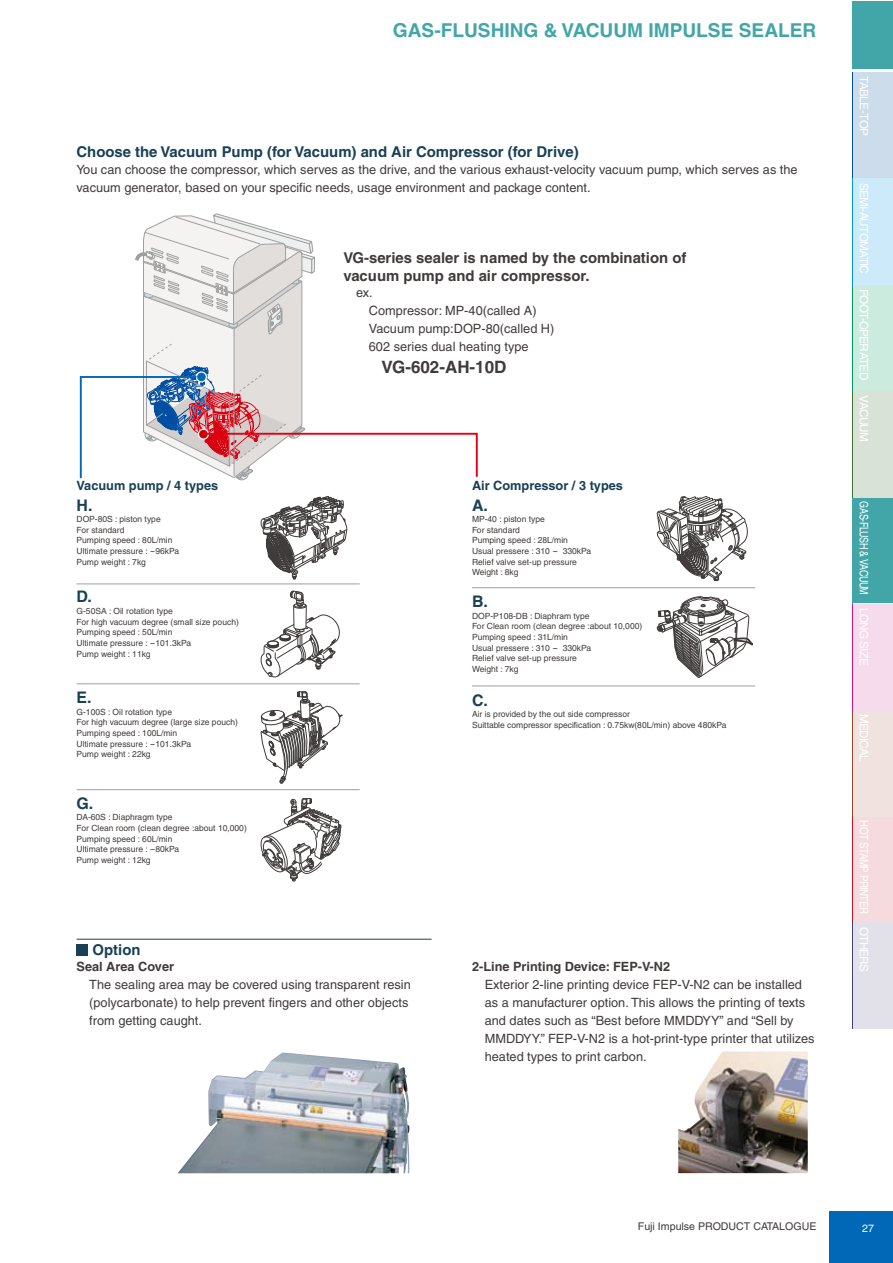
<style>
.page{position:relative;width:893px;height:1263px;background:#fff}
.page>*{position:absolute;margin:0;border:0;box-sizing:border-box;transform-origin:0 0}
.t1{font:700 19.2px "Helvetica";color:#42a6a9}
.t2{font:700 16.95px "Helvetica";color:#3f3b3a}
.t3{font:700 15.9px "Helvetica";color:#194055}
.t4{font:700 14.85px/18px "Helvetica";color:#3f3b3a}
.t5{font:700 14.85px "Helvetica";color:#194055}
.t6{font:12.75px/18.1px "Helvetica";color:#3f3b3a}
.t7{font:700 12.75px "Helvetica";color:#3f3b3a}
.t8{font:700 12.75px "Helvetica";color:#194055}
.t9{font:11.7px "Helvetica";letter-spacing:-.06em;color:#fff}
.t10{font:11.7px "Helvetica";letter-spacing:-.06em;color:#fff;scale:.77 1}
.t11{font:11.7px "Helvetica";letter-spacing:-.06em;color:#fff;scale:.83 1}
.t12{font:10.65px "Helvetica";color:#3f3b3a}
.t13{font:10.65px "Helvetica";color:#fff}
.t14{font:8.55px/10.6px "Helvetica";color:#3f3b3a}
</style>
<div class="page">
<hr style="left:77px;top:939px;width:355px;height:1px;background:#194055">
<div style="left:829px;top:1212px;width:63px;height:51px;background:#0068b7"></div>
<div style="left:853px;top:497px;width:39px;height:107px;background:#42a6a9"></div>
<div style="left:853px;top:1px;width:39px;height:67px;background:#42a6a9"></div>
<svg style="left:853px;top:72px;width:39px;height:425px;background:#cee4e6"></svg>
<div style="left:853px;top:604px;width:39px;height:425px;background:linear-gradient(to right,#efdee5,#efdee5)"></div>
<div style="left:77px;top:944px;width:11px;height:12px;background:#194055"></div>
<hr style="left:77px;top:789px;width:283px;height:1px;background:#9f9fa0">
<hr style="left:77px;top:684px;width:283px;height:1px;background:#9f9fa0">
<hr style="left:77px;top:584px;width:283px;height:1px;background:#9f9fa0">
<hr style="left:472px;top:587px;width:283px;height:1px;background:#9f9fa0">
<hr style="left:472px;top:686px;width:283px;height:1px;background:#9f9fa0">
<svg style="left:657px;top:496px;width:90px;height:85px"></svg>
<svg style="left:657px;top:596px;width:96px;height:81px"></svg>
<svg style="left:261px;top:496px;width:86px;height:83px"></svg>
<svg style="left:261px;top:691px;width:81px;height:92px"></svg>
<svg style="left:261px;top:591px;width:79px;height:86px"></svg>
<svg style="left:261px;top:798px;width:80px;height:83px"></svg>
<img style="left:178px;top:1053px;width:229px;height:120px">
<img style="left:678px;top:1051px;width:130px;height:122px">
<svg style="left:79px;top:214px;width:399px;height:266px"></svg>
<h1 class="t1" style="left:393px;top:18px;width:425px">GAS-FLUSHING &amp; VACUUM IMPULSE SEALER</h1>
<h3 class="t5" style="left:77px;top:143px;width:504px">Choose the Vacuum Pump (for Vacuum) and Air Compressor (for Drive)</h3>
<h3 class="t6" style="left:77px;top:160px;width:723px">You can choose the compressor, which serves as the drive, and the various exhaust-velocity vacuum pump, which serves as the vacuum generator, based on your specific needs, usage environment and package content.</h3>
<h3 class="t8" style="left:77px;top:478px;width:143px">Vacuum pump / 4 types</h3>
<h3 class="t3" style="left:77px;top:495px;width:17px">H.</h3>
<p class="t14" style="left:77px;top:514px;width:104px">DOP-80S : piston type<br>For standard<br>Pumping speed : 80L/min<br>Ultimate pressure : -96kPa<br>Pump weight : 7kg</p>
<h3 class="t3" style="left:77px;top:587px;width:17px">D.</h3>
<p class="t14" style="left:77px;top:606px;width:164px">G-50SA : Oil rotation type<br>For high vacuum degree (small size pouch)<br>Pumping speed : 50L/min<br>Ultimate pressure : -101.3kPa<br>Pump weight : 11kg</p>
<h3 class="t3" style="left:77px;top:688px;width:17px">E.</h3>
<p class="t14" style="left:77px;top:706px;width:163px">G-100S : Oil rotation type<br>For high vacuum degree (large size pouch)<br>Pumping speed : 100L/min<br>Ultimate pressure : -101.3kPa<br>Pump weight : 22kg</p>
<h3 class="t3" style="left:77px;top:793px;width:18px">G.</h3>
<p class="t14" style="left:77px;top:812px;width:172px">DA-60S : Diaphragm type<br>For Clean room (clean degree :about 10,000)<br>Pumping speed : 60L/min<br>Ultimate pressure : -80kPa<br>Pump weight : 12kg</p>
<h3 class="t4" style="left:343px;top:248px;width:345px">VG-series sealer is named by the combination of vacuum pump and air compressor.</h3>
<h3 class="t6" style="left:369px;top:283px;width:187px;text-indent:-13px">ex.<br>Compressor: MP-40(called A)<br>Vacuum pump:DOP-80(called H)<br>602 series dual heating type</h3>
<h2 class="t2" style="left:382px;top:357px;width:126px">VG-602-AH-10D</h2>
<h3 class="t8" style="left:472px;top:478px;width:152px">Air Compressor / 3 types</h3>
<h3 class="t3" style="left:472px;top:495px;width:17px">A.</h3>
<p class="t14" style="left:472px;top:514px;width:121px">MP-40 : piston type<br>For standard<br>Pumping speed : 28L/min<br>Usual pressere : 310 - 330kPa<br>Relief valve set-up pressure<br>Weight : 8kg</p>
<h3 class="t3" style="left:472px;top:592px;width:17px">B.</h3>
<p class="t14" style="left:472px;top:610px;width:172px">DOP-P108-DB : Diaphram type<br>For Clean room (clean degree :about 10,000)<br>Pumping speed : 31L/min<br>Usual pressere : 310 - 330kPa<br>Relief valve set-up pressure<br>Weight : 7kg</p>
<h3 class="t3" style="left:472px;top:690px;width:17px">C.</h3>
<p class="t14" style="left:472px;top:709px;width:256px">Air is provided by the out side compressor<br>Suittable compressor specification : 0.75kw(80L/min) above 480kPa</p>
<h3 class="t5" style="left:93px;top:940px;width:49px">Option</h3>
<h3 class="t7" style="left:77px;top:959px;width:99px">Seal Area Cover</h3>
<h3 class="t6" style="left:89px;top:975px;width:323px">The sealing area may be covered using transparent resin (polycarbonate) to help prevent fingers and other objects from getting caught.</h3>
<h3 class="t7" style="left:472px;top:959px;width:200px">2-Line Printing Device: FEP-V-N2</h3>
<p class="t6" style="left:485px;top:975px;width:331px">Exterior 2-line printing device FEP-V-N2 can be installed as a manufacturer option. This allows the printing of texts and dates such as “Best before MMDDYY” and “Sell by MMDDYY.” FEP-V-N2 is a hot-print-type printer that utilizes heated types to print carbon.</p>
<h3 class="t9" style="left:871px;top:76px;width:61px;rotate:90deg">TABLE-TOP</h3>
<h3 class="t9" style="left:871px;top:183px;width:93px;rotate:90deg">SEMI-AUTOMATIC</h3>
<h3 class="t9" style="left:871px;top:289px;width:93px;rotate:90deg">FOOT-OPERATED</h3>
<h3 class="t9" style="left:871px;top:395px;width:48px;rotate:90deg">VACUUM</h3>
<h3 class="t10" style="left:871px;top:501px;width:214px;rotate:90deg">GAS-FLUSH &amp; VACUUM LONG SIZE</h3>
<h3 class="t9" style="left:871px;top:714px;width:49px;rotate:90deg">MEDICAL</h3>
<h3 class="t11" style="left:871px;top:820px;width:184px;rotate:90deg">HOT STAMP PRINTER OTHERS</h3>
<p class="t12" style="left:638px;top:1220px;width:180px">Fuji Impulse PRODUCT CATALOGUE</p>
<p class="t13" style="left:862px;top:1222px;width:13px">27</p>
</div>
